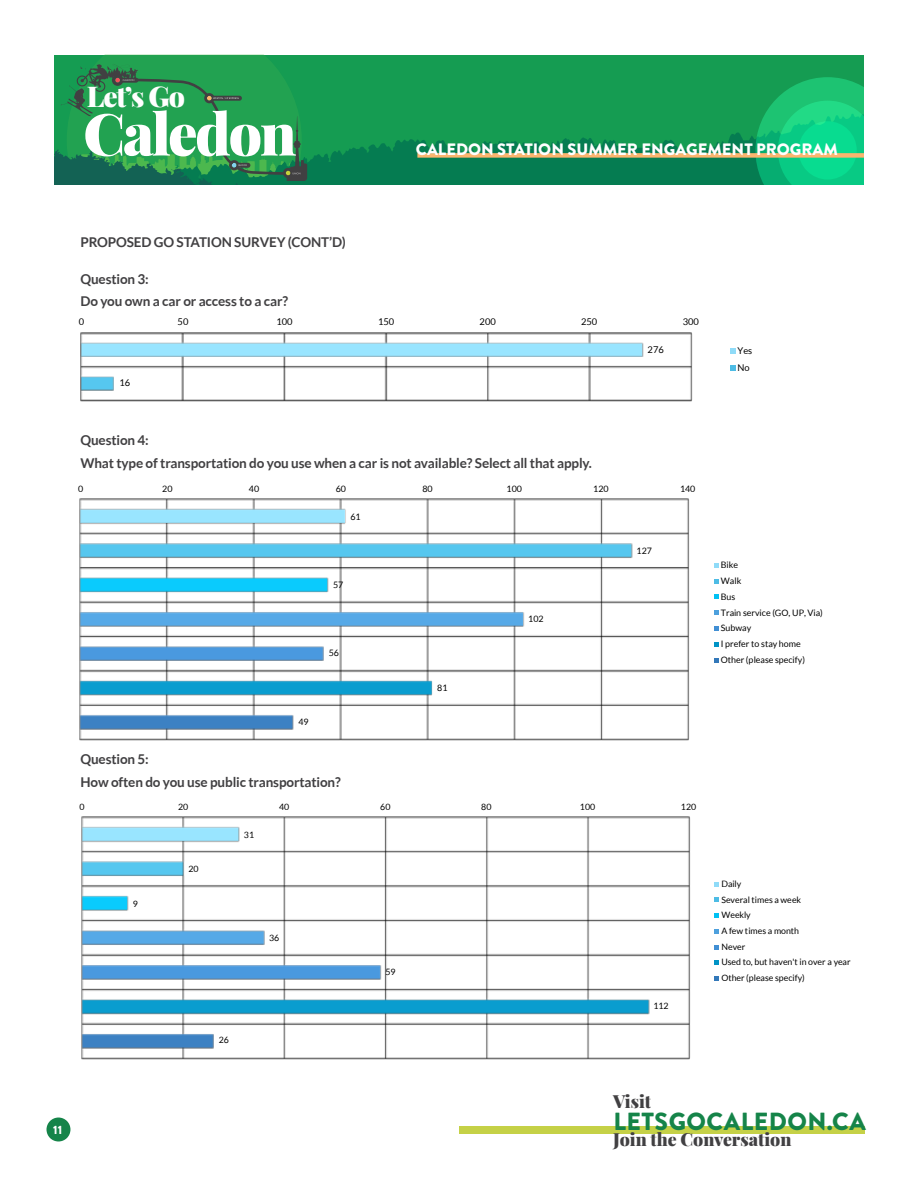
<style>
.page{position:relative;width:918px;height:1188px;background:#fff}
.page>*{position:absolute;margin:0;border:0;box-sizing:border-box;transform-origin:0 0}
.t1{font:58.2px "Playfair Display";letter-spacing:-.04em;color:#fff}
.t2{font:28.05px "Playfair Display";color:#fff}
.t3{font:900 24.75px "Brandon Grotesque";letter-spacing:.02em;color:#158449}
.t4{font:17.7px "Playfair Display";color:#414042}
.t5{font:900 16.5px "Brandon Grotesque";color:#fff}
.t6{font:16.05px "Arial";letter-spacing:-.005em;color:#000}
.p-10_bullets{font:700 13.5px/22.5px "Lato";letter-spacing:-.01em;color:#414042}
.p-10{font:700 13.5px "Lato";letter-spacing:-.01em;color:#414042}
.t7{font:900 12px "Brandon Grotesque";color:#fff}
.t8{font:9.3px/16.6px "Lato";color:#000}
.t9{font:8.85px/15.9px "Lato";color:#000}
</style>
<div class="page">
<div style="left:54px;top:55px;width:810px;height:130px;background:#159c52"></div>
<svg style="left:542px;top:132px;width:213px;height:53px;fill:#057c51"></svg>
<svg style="left:54px;top:139px;width:488px;height:46px;background:#077f51"></svg>
<svg style="left:61px;top:54px;width:349px;height:131px"></svg>
<div style="left:459px;top:1126px;width:406px;height:8px;background:#c5d147"></div>
<svg style="left:755px;top:77px;width:109px;height:108px;background:#11c47a"></svg>
<div style="left:417px;top:153px;width:447px;height:5px;background:#fbb56f"></div>
<div style="left:47px;top:1118px;width:23px;height:24px;background:#158449;border-radius:50%"></div>
<svg style="left:80px;top:332px;width:656px;height:70px"></svg>
<svg style="left:79px;top:498px;width:640px;height:243px"></svg>
<svg style="left:81px;top:816px;width:638px;height:244px"></svg>
<h2 class="t2" style="left:87px;top:75px;width:100px">Let’s Go</h2>
<h1 class="t1" style="left:83px;top:88px;width:215px">Caledon</h1>
<h3 class="t5" style="left:416px;top:137px;width:423px">CALEDON STATION SUMMER ENGAGEMENT PROGRAM</h3>
<p class="p-10" style="left:80px;top:234px;width:267px">PROPOSED GO STATION SURVEY (CONT’D)</p>
<p class="p-10_bullets" style="left:80px;top:267px;width:209px">Question 3:<br>Do you own a car or access to a car?</p>
<p class="t8" style="left:79px;top:313px;width:7px">0</p>
<p class="t8" style="left:178px;top:313px;width:12px">50</p>
<p class="t8" style="left:276px;top:313px;width:18px">100</p>
<p class="t8" style="left:378px;top:313px;width:18px">150</p>
<p class="t8" style="left:480px;top:313px;width:18px">200</p>
<p class="t8" style="left:581px;top:313px;width:18px">250</p>
<p class="t8" style="left:683px;top:313px;width:18px">300</p>
<p class="t8" style="left:648px;top:342px;width:18px">276</p>
<p class="t8" style="left:120px;top:375px;width:12px">16</p>
<p class="p-10_bullets" style="left:80px;top:429px;width:513px">Question 4:<br>What type of transportation do you use when a car is not available? Select all that apply.</p>
<p class="t6" style="left:381px;top:454px;width:136px">What type of tran...</p>
<p class="t9" style="left:78px;top:481px;width:7px">0</p>
<p class="t9" style="left:162px;top:481px;width:12px">20</p>
<p class="t9" style="left:249px;top:481px;width:12px">40</p>
<p class="t9" style="left:336px;top:481px;width:12px">60</p>
<p class="t9" style="left:422px;top:481px;width:12px">80</p>
<p class="t9" style="left:507px;top:481px;width:17px">100</p>
<p class="t9" style="left:593px;top:481px;width:17px">120</p>
<p class="t9" style="left:680px;top:481px;width:17px">140</p>
<p class="t9" style="left:350px;top:509px;width:12px">61</p>
<p class="t9" style="left:637px;top:543px;width:17px">127</p>
<p class="t9" style="left:333px;top:577px;width:12px">57</p>
<p class="t9" style="left:528px;top:611px;width:17px">102</p>
<p class="t9" style="left:329px;top:645px;width:12px">56</p>
<p class="t9" style="left:437px;top:679px;width:12px">81</p>
<p class="t9" style="left:298px;top:714px;width:12px">49</p>
<p class="p-10_bullets" style="left:80px;top:748px;width:262px">Question 5:<br>How often do you use public transportation?</p>
<p class="t9" style="left:79px;top:799px;width:7px">0</p>
<p class="t9" style="left:178px;top:799px;width:12px">20</p>
<p class="t9" style="left:279px;top:799px;width:12px">40</p>
<p class="t9" style="left:380px;top:799px;width:12px">60</p>
<p class="t9" style="left:481px;top:799px;width:12px">80</p>
<p class="t9" style="left:580px;top:799px;width:17px">100</p>
<p class="t9" style="left:681px;top:799px;width:17px">120</p>
<p class="t9" style="left:244px;top:827px;width:12px">31</p>
<p class="t9" style="left:188px;top:861px;width:12px">20</p>
<p class="t9" style="left:133px;top:895px;width:7px">9</p>
<p class="t9" style="left:269px;top:930px;width:12px">36</p>
<p class="t9" style="left:386px;top:964px;width:12px">59</p>
<p class="t9" style="left:653px;top:998px;width:17px">112</p>
<p class="t9" style="left:219px;top:1032px;width:12px">26</p>
<p class="t8" style="left:737px;top:343px;width:16px">Yes<br>No</p>
<p class="t9" style="left:721px;top:557px;width:104px">Bike<br>Walk<br>Bus<br>Train service (GO, UP, Via)<br>Subway<br>I prefer to stay home<br>Other (please specify)</p>
<p class="t9" style="left:721px;top:876px;width:131px">Daily<br>Several times a week<br>Weekly<br>A few times a month<br>Never<br>Used to, but haven't in over a year<br>Other (please specify)</p>
<h3 class="t7" style="left:53px;top:1121px;width:10px">11</h3>
<h3 class="t4" style="left:613px;top:1088px;width:39px">Visit</h3>
<h3 class="t3" style="left:613px;top:1104px;width:254px">LETSGOCALEDON.CA</h3>
<h3 class="t4" style="left:613px;top:1125px;width:180px">Join the Conversation</h3>
</div>
